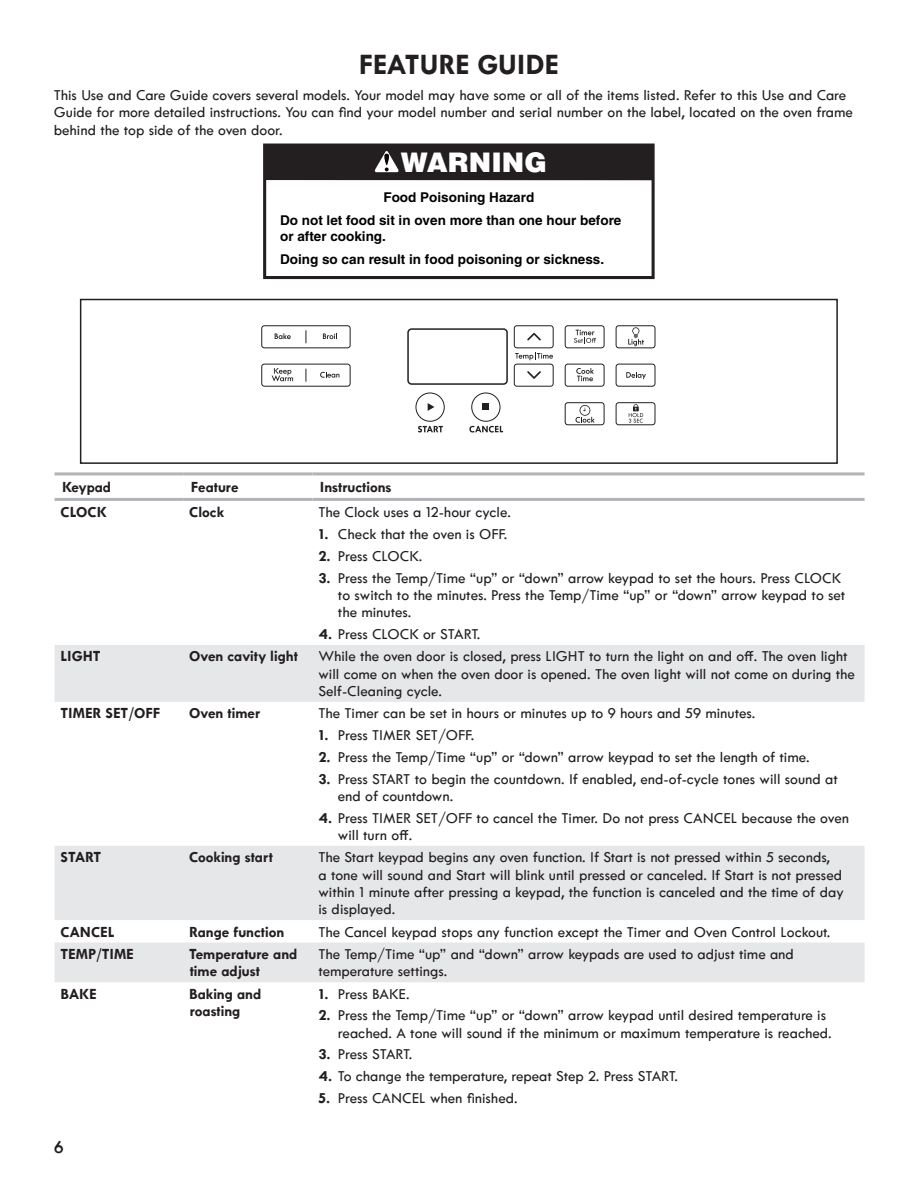
<style>
.page{position:relative;width:918px;height:1188px;background:#fff}
.page>*{position:absolute;margin:0;border:0;box-sizing:border-box;transform-origin:0 0}
.Heading_1{font:30px "Tw Cen MT Boldfor Kenmore";color:#231f20}
.t1{font:900 27px "Helvetica";color:#fff}
.t2{font:18px "Tw Cen MT Semiboldfor Kenmore";color:#231f20}
.Body{font:15.75px/17.2px "Tw Cen MT Mediumfor Kenmore";color:#231f20}
.Body_Bold{font:15.75px/17.2px "Tw Cen MT Boldfor Kenmore";color:#231f20}
.t3{font:700 13.5px/23.2px "Helvetica";color:#000}
.s1{font-family:"Tw Cen MT Boldfor Kenmore"}
</style>
<div class="page">
<div style="left:263px;top:144px;width:392px;height:135px;border:3px solid #231f20"></div>
<div style="left:265px;top:144px;width:388px;height:36px;background:#231f20"></div>
<svg style="left:374px;top:151px;width:25px;height:21px"></svg>
<div style="left:80px;top:299px;width:758px;height:165px;border:2px solid #231f20"></div>
<svg style="left:629px;top:404px;width:14px;height:19px"></svg>
<div style="left:616px;top:402px;width:39px;height:23px;border:1px solid #231f20;border-radius:3px"></div>
<svg style="left:626px;top:372px;width:20px;height:7px"></svg>
<div style="left:616px;top:364px;width:39px;height:23px;border:1px solid #231f20;border-radius:3px"></div>
<div style="left:616px;top:325px;width:39px;height:23px;border:1px solid #231f20;border-radius:3px"></div>
<svg style="left:628px;top:327px;width:16px;height:19px"></svg>
<svg style="left:575px;top:405px;width:20px;height:18px"></svg>
<div style="left:565px;top:402px;width:40px;height:23px;border:1px solid #231f20;border-radius:3px"></div>
<svg style="left:576px;top:368px;width:18px;height:13px"></svg>
<div style="left:565px;top:364px;width:40px;height:23px;border:1px solid #231f20;border-radius:3px"></div>
<svg style="left:574px;top:330px;width:22px;height:14px"></svg>
<div style="left:565px;top:325px;width:40px;height:23px;border:1px solid #231f20;border-radius:3px"></div>
<svg style="left:515px;top:353px;width:38px;height:7px"></svg>
<svg style="left:527px;top:333px;width:14px;height:7px"></svg>
<svg style="left:527px;top:371px;width:14px;height:8px"></svg>
<div style="left:514px;top:364px;width:40px;height:23px;border:1px solid #231f20;border-radius:3px"></div>
<div style="left:514px;top:325px;width:40px;height:23px;border:1px solid #231f20;border-radius:3px"></div>
<div style="left:407px;top:328px;width:101px;height:57px;border:2px solid #231f20;border-radius:4px"></div>
<svg style="left:469px;top:426px;width:34px;height:7px"></svg>
<div style="left:471px;top:393px;width:30px;height:29px;border:1px solid #231f20;border-radius:50%"></div>
<div style="left:482px;top:403px;width:7px;height:7px;background:#231f20"></div>
<svg style="left:418px;top:426px;width:25px;height:7px"></svg>
<svg style="left:428px;top:403px;width:6px;height:8px"></svg>
<div style="left:415px;top:393px;width:30px;height:29px;border:1px solid #231f20;border-radius:50%"></div>
<svg style="left:272px;top:368px;width:21px;height:13px"></svg>
<svg style="left:320px;top:372px;width:19px;height:6px"></svg>
<svg style="left:305px;top:369px;width:1px;height:12px"></svg>
<div style="left:261px;top:364px;width:90px;height:23px;border:1px solid #231f20;border-radius:3px"></div>
<svg style="left:261px;top:325px;width:90px;height:24px"></svg>
<svg style="left:55px;top:645px;width:810px;height:337px;fill:#e6e7e9"></svg>
<hr style="left:55px;top:472px;width:128px;height:3px;background:#b2b3b7">
<hr style="left:183px;top:472px;width:129px;height:3px;background:#b2b3b7">
<hr style="left:312px;top:472px;width:553px;height:3px;background:#b2b3b7">
<hr style="left:55px;top:498px;width:128px;height:3px;background:#b2b3b7">
<hr style="left:183px;top:498px;width:129px;height:3px;background:#b2b3b7">
<hr style="left:312px;top:498px;width:553px;height:3px;background:#b2b3b7">
<p class="Heading_1" style="left:359px;top:48px;width:201px">FEATURE GUIDE</p>
<p class="Body" style="left:54px;top:87px;width:801px">This Use and Care Guide covers several models. Your model may have some or all of the items listed. Refer to this Use and Care<br>Guide for more detailed instructions. You can find your model number and serial number on the label, located on the oven frame behind the top side of the oven door.</p>
<p class="t1" style="left:401px;top:145px;width:148px">WARNING</p>
<p class="t3" style="left:280px;top:185px;width:343px;text-indent:103px">Food Poisoning Hazard<br>Do not let food sit in oven more than one hour before</p>
<p class="t3" style="left:280px;top:224px;width:326px">or after cooking.<br>Doing so can result in food poisoning or sickness.</p>
<p class="Body_Bold" style="left:62px;top:478px;width:51px">Keypad</p>
<p class="Body_Bold" style="left:191px;top:478px;width:49px">Feature</p>
<p class="Body_Bold" style="left:320px;top:478px;width:73px">Instructions</p>
<p class="Body_Bold" style="left:61px;top:504px;width:48px">CLOCK</p>
<p class="Body_Bold" style="left:189px;top:504px;width:36px">Clock</p>
<p class="Body" style="left:318px;top:504px;width:194px">The Clock uses a 12-hour cycle.</p>
<p class="Body" style="left:319px;top:526px;width:190px"><span class="s1">1.</span> Check that the oven is OFF.</p>
<p class="Body" style="left:319px;top:547px;width:105px"><span class="s1">2.</span> Press CLOCK.</p>
<p class="Body" style="left:338px;top:569px;width:509px;text-indent:-19px"><span class="s1">3.</span> Press the Temp/Time “up” or “down” arrow keypad to set the hours. Press CLOCK to switch to the minutes. Press the Temp/Time “up” or “down” arrow keypad to set the minutes.</p>
<p class="Body" style="left:319px;top:625px;width:163px"><span class="s1">4.</span> Press CLOCK or START.</p>
<p class="Body_Bold" style="left:61px;top:648px;width:41px">LIGHT</p>
<p class="Body_Bold" style="left:189px;top:648px;width:110px">Oven cavity light</p>
<p class="Body" style="left:318px;top:648px;width:538px">While the oven door is closed, press LIGHT to turn the light on and off. The oven light will come on when the oven door is opened. The oven light will not come on during the<br>Self-Cleaning cycle.</p>
<p class="Body_Bold" style="left:61px;top:705px;width:101px">TIMER SET/OFF</p>
<p class="Body_Bold" style="left:189px;top:705px;width:73px">Oven timer</p>
<p class="Body" style="left:318px;top:705px;width:438px">The Timer can be set in hours or minutes up to 9 hours and 59 minutes.</p>
<p class="Body" style="left:319px;top:727px;width:157px"><span class="s1">1.</span> Press TIMER SET/OFF.</p>
<p class="Body" style="left:319px;top:748px;width:492px"><span class="s1">2.</span> Press the Temp/Time “up” or “down” arrow keypad to set the length of time.</p>
<p class="Body" style="left:338px;top:770px;width:501px;text-indent:-19px"><span class="s1">3.</span> Press START to begin the countdown. If enabled, end-of-cycle tones will sound at end of countdown.</p>
<p class="Body" style="left:338px;top:809px;width:513px;text-indent:-19px"><span class="s1">4.</span> Press TIMER SET/OFF to cancel the Timer. Do not press CANCEL because the oven will turn off.</p>
<p class="Body_Bold" style="left:61px;top:849px;width:42px">START</p>
<p class="Body_Bold" style="left:189px;top:849px;width:85px">Cooking start</p>
<p class="Body" style="left:318px;top:849px;width:527px">The Start keypad begins any oven function. If Start is not pressed within 5 seconds,<br>a tone will sound and Start will blink until pressed or canceled. If Start is not pressed within 1 minute after pressing a keypad, the function is canceled and the time of day is displayed.</p>
<p class="Body_Bold" style="left:61px;top:923px;width:56px">CANCEL</p>
<p class="Body_Bold" style="left:189px;top:923px;width:97px">Range function</p>
<p class="Body" style="left:318px;top:923px;width:513px">The Cancel keypad stops any function except the Timer and Oven Control Lockout.</p>
<p class="Body_Bold" style="left:61px;top:945px;width:75px">TEMP/TIME</p>
<p class="Body_Bold" style="left:189px;top:945px;width:110px">Temperature and time adjust</p>
<p class="Body" style="left:318px;top:946px;width:477px">The Temp/Time “up” and “down” arrow keypads are used to adjust time and temperature settings.</p>
<p class="Body_Bold" style="left:61px;top:985px;width:38px">BAKE</p>
<p class="Body_Bold" style="left:189px;top:985px;width:74px">Baking and roasting</p>
<p class="Body" style="left:319px;top:985px;width:92px"><span class="s1">1.</span> Press BAKE.</p>
<p class="Body" style="left:338px;top:1007px;width:495px;text-indent:-19px"><span class="s1">2.</span> Press the Temp/Time “up” or “down” arrow keypad until desired temperature is reached. A tone will sound if the minimum or maximum temperature is reached.</p>
<p class="Body" style="left:319px;top:1046px;width:95px"><span class="s1">3.</span> Press START.</p>
<p class="Body" style="left:319px;top:1068px;width:360px"><span class="s1">4.</span> To change the temperature, repeat Step 2. Press START.</p>
<p class="Body" style="left:319px;top:1090px;width:200px"><span class="s1">5.</span> Press CANCEL when finished.</p>
<p class="t2" style="left:54px;top:1138px;width:11px">6</p>
</div>
